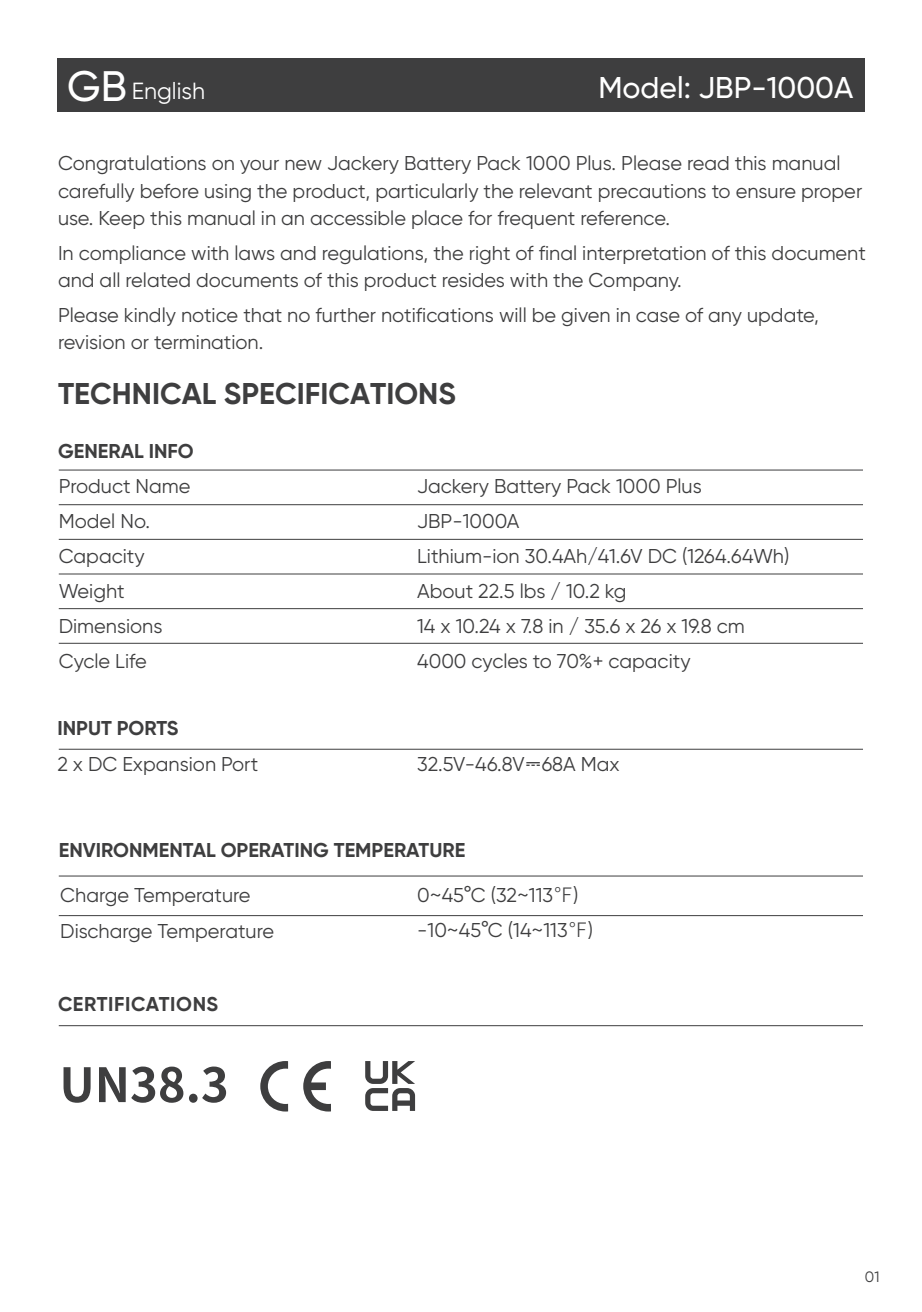
<style>
.page{position:relative;width:922px;height:1312px;background:#fff}
.page>*{position:absolute;margin:0;border:0;box-sizing:border-box;transform-origin:0 0}
.t1{font:700 30px "Gilroy";color:#3e3e3f}
.t2{font:500 30px "Gilroy";color:#fff}
.t3{font:23.25px "Gilroy";color:#fff}
.t4{font:20px/35px "Gilroy";color:#3e3e3f}
.t5{font:700 20px "Gilroy";color:#3e3e3f}
.t6{font:700 20px "Gilroy";letter-spacing:.03em;color:#3e3e3f}
.t7{font:15px "Gilroy";color:#3e3e3f}
.s1{font-weight:500;font-size:42.5px}
.s2{font-family:"Source Han Sans SC";font-weight:300}
</style>
<div class="page">
<hr style="left:59px;top:470px;width:804px;height:1px;background:#3e3e3f">
<hr style="left:59px;top:504px;width:804px;height:1px;background:#3e3e3f">
<hr style="left:59px;top:539px;width:804px;height:1px;background:#3e3e3f">
<hr style="left:59px;top:573px;width:804px;height:1px;background:#3e3e3f">
<hr style="left:59px;top:608px;width:804px;height:1px;background:#3e3e3f">
<hr style="left:59px;top:643px;width:804px;height:1px;background:#3e3e3f">
<hr style="left:59px;top:749px;width:804px;height:1px;background:#3e3e3f">
<hr style="left:59px;top:875px;width:804px;height:1px;background:#3e3e3f">
<hr style="left:59px;top:1025px;width:804px;height:1px;background:#3e3e3f">
<hr style="left:59px;top:915px;width:804px;height:1px;background:#3e3e3f">
<div style="left:57px;top:59px;width:808px;height:53px;background:#3e3e3f"></div>
<svg style="left:260px;top:1061px;width:28px;height:50px"></svg>
<svg style="left:303px;top:1061px;width:28px;height:50px"></svg>
<svg style="left:64px;top:1067px;width:27px;height:36px"></svg>
<svg style="left:99px;top:1066px;width:84px;height:37px"></svg>
<div style="left:189px;top:1093px;width:9px;height:10px;background:#3e3e3f;border-radius:50%"></div>
<svg style="left:202px;top:1066px;width:24px;height:37px"></svg>
<svg style="left:365px;top:1061px;width:50px;height:50px"></svg>
<p class="t3" style="left:67px;top:77px;width:139px"><span class="s1">GB</span> English</p>
<h1 class="t2" style="left:598px;top:69px;width:257px">Model: JBP-1000A</h1>
<p class="t4" style="left:58px;top:149px;width:806px;line-height:27.5px">Congratulations on your new Jackery Battery Pack 1000 Plus. Please read this manual carefully before using the product, particularly the relevant precautions to ensure proper use. Keep this manual in an accessible place for frequent reference.</p>
<p class="t4" style="left:58px;top:239px;width:809px;line-height:27.5px">In compliance with laws and regulations, the right of final interpretation of this document and all related documents of this product resides with the Company.</p>
<p class="t4" style="left:58px;top:301px;width:762px;line-height:27.5px">Please kindly notice that no further notifications will be given in case of any update, revision or termination.</p>
<h1 class="t1" style="left:58px;top:375px;width:399px">TECHNICAL SPECIFICATIONS</h1>
<p class="t5" style="left:58px;top:438px;width:137px">GENERAL INFO</p>
<p class="t4" style="left:59px;top:468px;width:133px">Product Name<br>Model No.<br>Capacity<br>Weight<br>Dimensions<br>Cycle Life</p>
<p class="t4" style="left:417px;top:468px;width:374px">Jackery Battery Pack 1000 Plus<br>JBP-1000A<br>Lithium-ion 30.4Ah/41.6V DC (1264.64Wh)<br>About 22.5 lbs / 10.2 kg<br>14 x 10.24 x 7.8 in / 35.6 x 26 x 19.8 cm<br>4000 cycles to 70%+ capacity</p>
<p class="t5" style="left:57px;top:715px;width:123px">INPUT PORTS</p>
<p class="t4" style="left:57px;top:746px;width:202px">2 x DC Expansion Port</p>
<p class="t4" style="left:417px;top:746px;width:204px">32.5V-46.8V⎓68A Max</p>
<p class="t5" style="left:59px;top:838px;width:408px">ENVIRONMENTAL OPERATING TEMPERATURE</p>
<p class="t4" style="left:60px;top:878px;width:215px">Charge Temperature<br>Discharge Temperature</p>
<p class="t4" style="left:417px;top:878px;width:177px">0~45°C (32~113<span class="s2">℉</span>) -10~45°C (14~113<span class="s2">℉</span>)</p>
<p class="t6" style="left:58px;top:991px;width:162px">CERTIFICATIONS</p>
<p class="t7" style="left:865px;top:1267px;width:16px">01</p>
</div>
